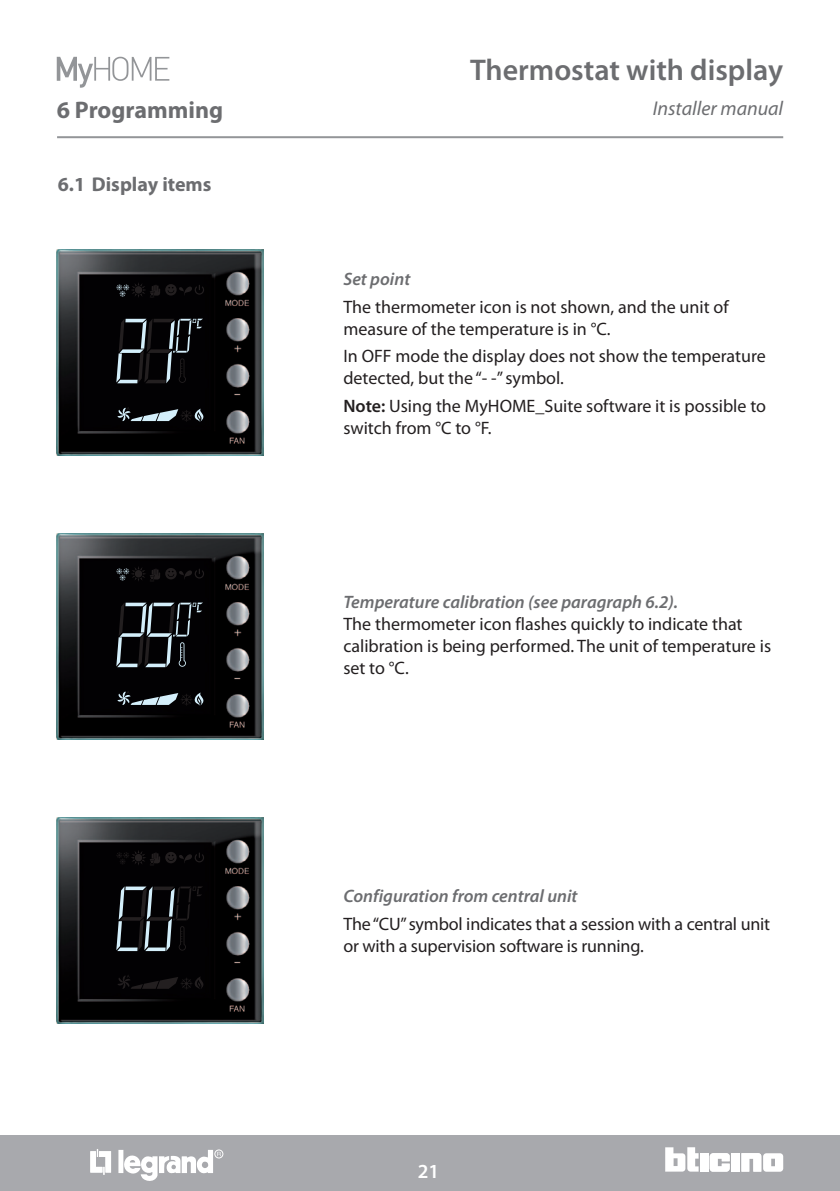
<style>
.page{position:relative;width:840px;height:1191px;background:#fff}
.page>*{position:absolute;margin:0;border:0;box-sizing:border-box;transform-origin:0 0}
.t1{font:600 30px "Myriad Pro";color:#6c6d70}
.t2{font:700 24px "Myriad Pro";color:#6c6d70}
.t3{font:italic 20px "Myriad Pro";color:#6c6d70}
.t4{font:700 20px "Myriad Pro";color:#6c6d70}
.t5{font:600 20px "Myriad Pro";color:#fff}
.t6{font:18px/22px "Myriad Pro";color:#231f20}
.t7{font:italic 600 18px "Myriad Pro";color:#6c6d70}
.s1{font-weight:600}
</style>
<div class="page">
<div style="left:0;top:1135px;width:839px;height:56px;background:#a8a9ad"></div>
<div style="left:699px;top:1153px;width:8px;height:18px;background:#fff"></div>
<div style="left:731px;top:1153px;width:8px;height:18px;background:#fff"></div>
<svg style="left:741px;top:1153px;width:41px;height:18px"></svg>
<svg style="left:665px;top:1147px;width:33px;height:24px"></svg>
<svg style="left:709px;top:1153px;width:20px;height:18px"></svg>
<div style="left:118px;top:1149px;width:5px;height:24px;background:#fff"></div>
<svg style="left:90px;top:1149px;width:21px;height:25px"></svg>
<div style="left:214px;top:1149px;width:9px;height:9px;border:1px solid #fff;border-radius:50%"></div>
<svg style="left:123px;top:1149px;width:98px;height:32px"></svg>
<hr style="left:57px;top:136px;width:725px;height:2px;background:#939598">
<svg style="left:57px;top:57px;width:112px;height:31px"></svg>
<img style="left:57px;top:534px;width:206px;height:205px">
<svg style="left:116px;top:566px;width:88px;height:16px"></svg>
<svg style="left:117px;top:691px;width:87px;height:14px"></svg>
<svg style="left:116px;top:602px;width:87px;height:65px;background:#292d30"></svg>
<img style="left:57px;top:817px;width:206px;height:206px">
<svg style="left:116px;top:850px;width:88px;height:15px"></svg>
<svg style="left:117px;top:974px;width:87px;height:15px"></svg>
<svg style="left:116px;top:886px;width:87px;height:65px;background:#212427"></svg>
<img style="left:57px;top:250px;width:206px;height:205px">
<svg style="left:116px;top:282px;width:88px;height:16px"></svg>
<svg style="left:117px;top:407px;width:87px;height:15px"></svg>
<svg style="left:116px;top:318px;width:87px;height:65px;background:#212326"></svg>
<h2 class="t2" style="left:57px;top:94px;width:168px">6 Programming</h2>
<p class="t4" style="left:58px;top:171px;width:155px">6.1 Display items</p>
<h1 class="t1" style="left:470px;top:50px;width:314px">Thermostat with display</h1>
<p class="t3" style="left:652px;top:96px;width:132px">Installer manual</p>
<p class="t7" style="left:343px;top:267px;width:68px">Set point</p>
<p class="t6" style="left:343px;top:295px;width:386px">The thermometer icon is not shown, and the unit of measure of the temperature is in °C.</p>
<p class="t6" style="left:343px;top:345px;width:424px">In OFF mode the display does not show the temperature detected, but the “- -” symbol.</p>
<p class="t6" style="left:343px;top:395px;width:424px"><span class="s1">Note:</span> Using the MyHOME_Suite software it is possible to switch from °C to °F.</p>
<p class="t7" style="left:343px;top:590px;width:336px">Temperature calibration (see paragraph 6.2).</p>
<p class="t6" style="left:343px;top:612px;width:429px">The thermometer icon flashes quickly to indicate that calibration is being performed. The unit of temperature is set to °C.</p>
<p class="t7" style="left:343px;top:885px;width:235px">Configuration from central unit</p>
<p class="t6" style="left:343px;top:912px;width:428px">The “CU” symbol indicates that a session with a central unit or with a supervision software is running.</p>
<p class="t5" style="left:417px;top:1158px;width:23px">21</p>
</div>
